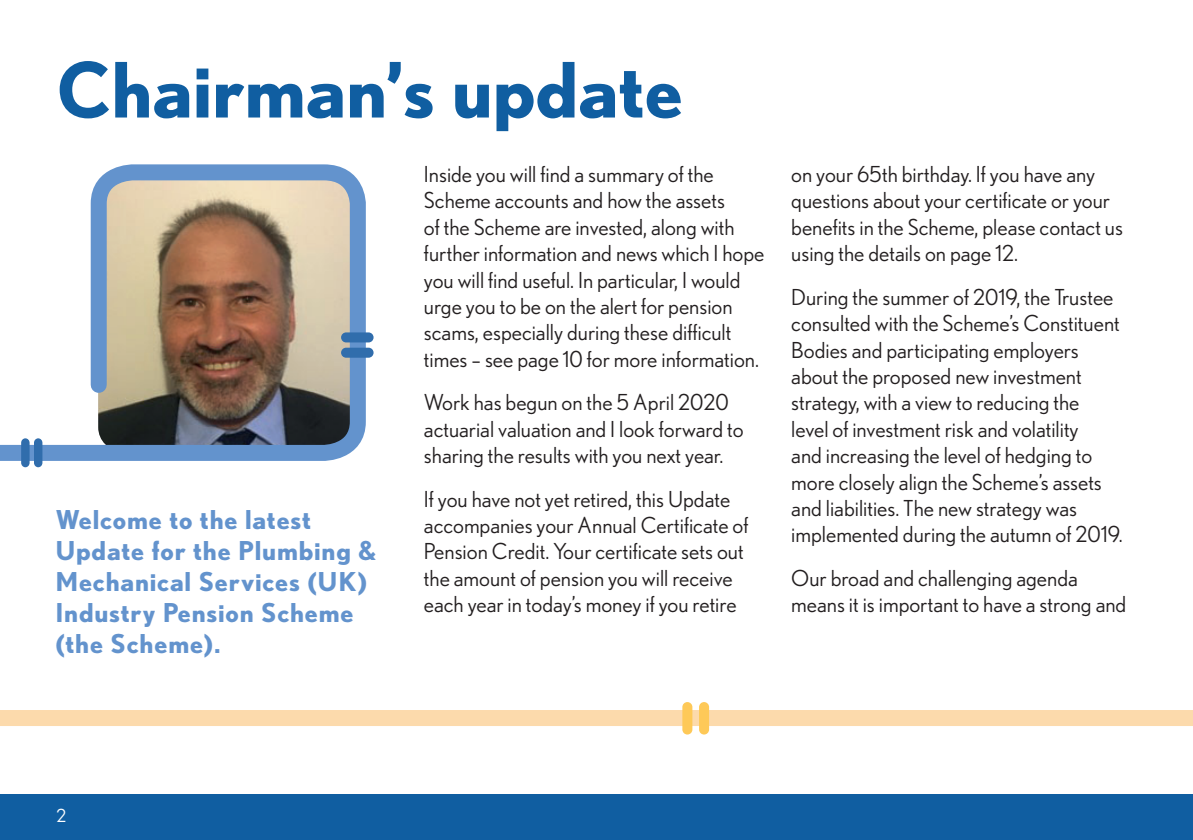
<style>
.page{position:relative;width:1193px;height:840px;background:#fff}
.page>*{position:absolute;margin:0;border:0;box-sizing:border-box;transform-origin:0 0}
.t1{font:700 76px "Nobel";color:#105ea1}
.t2{font:700 26px/31.2px "Nobel";letter-spacing:.03em;color:#6393cd}
.t3{font:22px/26.4px "Nobel";color:#231f20}
.t4{font:18px "Nobel";color:#fff}
</style>
<div class="page">
<svg style="left:0;top:702px;width:1192px;height:32px"></svg>
<div style="left:0;top:794px;width:1192px;height:46px;background:#105ea1"></div>
<div style="left:682px;top:702px;width:10px;height:32px;background:#fec958;border-radius:5px"></div>
<div style="left:699px;top:702px;width:10px;height:32px;background:#fec958;border-radius:5px"></div>
<svg style="left:0;top:164px;width:374px;height:304px"></svg>
<div style="left:341px;top:332px;width:32px;height:10px;background:#306dac;border-radius:5px"></div>
<div style="left:34px;top:438px;width:8px;height:29px;background:#306dac;border-radius:4px"></div>
<div style="left:341px;top:347px;width:32px;height:11px;background:#306dac;border-radius:5px"></div>
<div style="left:21px;top:438px;width:9px;height:29px;background:#306dac;border-radius:4px"></div>
<h1 class="t1" style="left:57px;top:45px;width:628px">Chairman’s update</h1>
<p class="t2" style="left:55px;top:503px;width:322px">Welcome to the latest<br>Update for the Plumbing &amp;<br>Mechanical Services (UK)<br>Industry Pension Scheme (the Scheme).</p>
<p class="t3" style="left:424px;top:161px;width:342px">Inside you will find a summary of the Scheme accounts and how the assets<br>of the Scheme are invested, along with further information and news which I hope you will find useful. In particular, I would urge you to be on the alert for pension scams, especially during these difficult times – see page 10 for more information.</p>
<p class="t3" style="left:424px;top:389px;width:321px">Work has begun on the 5 April 2020 actuarial valuation and I look forward to sharing the results with you next year.</p>
<p class="t3" style="left:424px;top:485px;width:326px">If you have not yet retired, this Update accompanies your Annual Certificate of Pension Credit. Your certificate sets out the amount of pension you will receive each year in today’s money if you retire</p>
<p class="t3" style="left:791px;top:161px;width:333px">on your 65th birthday. If you have any questions about your certificate or your benefits in the Scheme, please contact us using the details on page 12.</p>
<p class="t3" style="left:791px;top:283px;width:333px">During the summer of 2019, the Trustee consulted with the Scheme’s Constituent Bodies and participating employers about the proposed new investment strategy, with a view to reducing the<br>level of investment risk and volatility<br>and increasing the level of hedging to more closely align the Scheme’s assets and liabilities. The new strategy was implemented during the autumn of 2019.</p>
<p class="t3" style="left:791px;top:564px;width:336px">Our broad and challenging agenda means it is important to have a strong and</p>
<p class="t4" style="left:56px;top:805px;width:11px">2</p>
</div>
